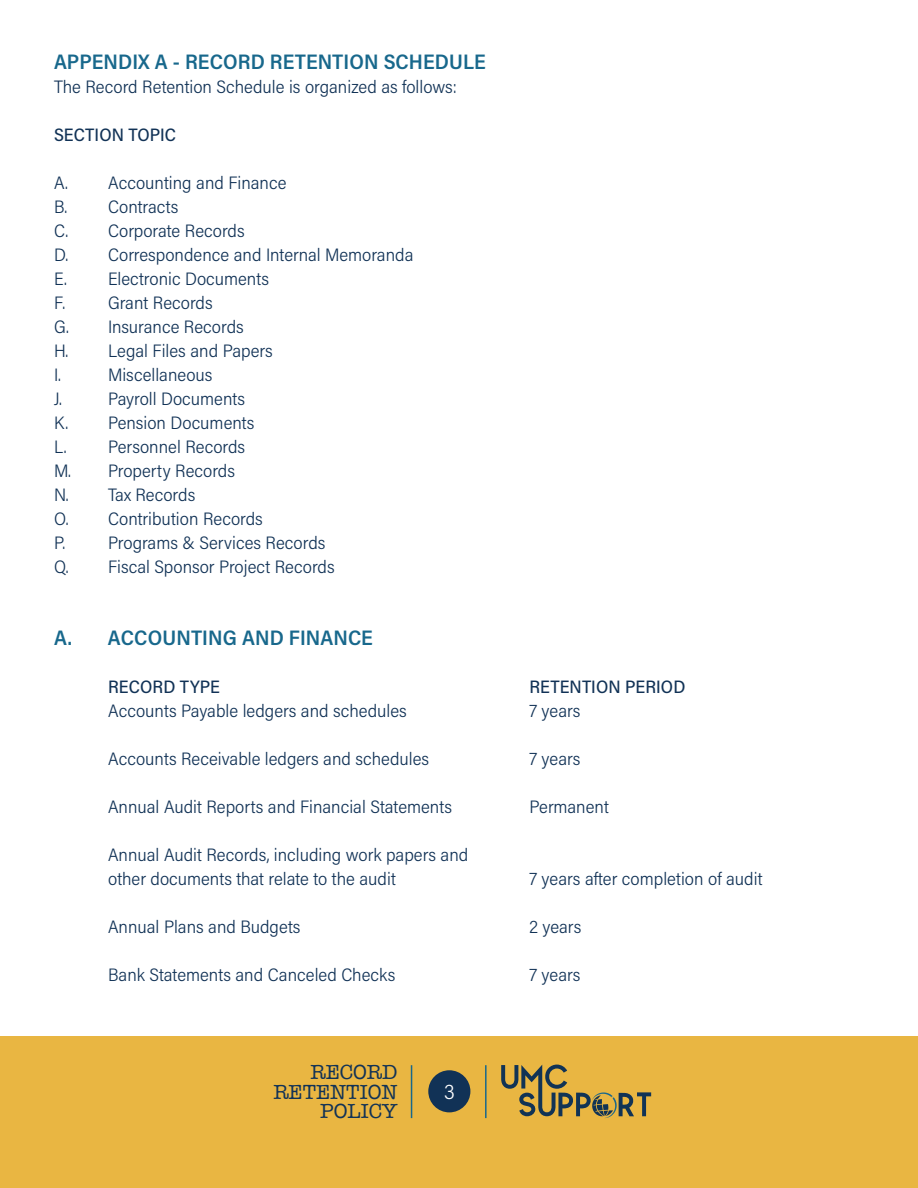
<style>
.page{position:relative;width:918px;height:1188px;background:#fff}
.page>*{position:absolute;margin:0;border:0;box-sizing:border-box;transform-origin:0 0}
.t1{font:600 21px "Acumin Pro Semi Cond";letter-spacing:.005em;color:#18688c}
.t2{font:21px/19.5px "American Typewriter";color:#113256;text-align:right}
.t3{font:300 21px "Acumin Pro Semi Cond";color:#fff}
.t4{font:300 18px "Acumin Pro Semi Cond";color:#113256}
.t5{font:500 18px "Acumin Pro Semi Cond";letter-spacing:.005em;color:#113256}
</style>
<div class="page">
<div style="left:0;top:1037px;width:918px;height:151px;background:#e9b642"></div>
<div style="left:428px;top:1070px;width:42px;height:42px;background:#113256;border-radius:50%"></div>
<svg style="left:501px;top:1065px;width:150px;height:53px"></svg>
<hr style="left:411px;top:1065px;width:1px;height:53px;background:#18688c">
<hr style="left:485px;top:1065px;width:2px;height:53px;background:#18688c">
<p class="t1" style="left:54px;top:47px;width:433px">APPENDIX A - RECORD RETENTION SCHEDULE</p>
<p class="t4" style="left:54px;top:75px;width:405px">The Record Retention Schedule is organized as follows:</p>
<p class="t5" style="left:54px;top:123px;width:124px">SECTION TOPIC</p>
<p class="t4" style="left:54px;top:171px;width:234px">A. Accounting and Finance</p>
<p class="t4" style="left:54px;top:195px;width:126px">B. Contracts</p>
<p class="t4" style="left:54px;top:219px;width:192px">C. Corporate Records</p>
<p class="t4" style="left:54px;top:243px;width:361px">D. Correspondence and Internal Memoranda</p>
<p class="t4" style="left:54px;top:267px;width:217px">E. Electronic Documents</p>
<p class="t4" style="left:54px;top:291px;width:160px">F. Grant Records</p>
<p class="t4" style="left:54px;top:315px;width:191px">G. Insurance Records</p>
<p class="t4" style="left:54px;top:339px;width:220px">H. Legal Files and Papers</p>
<p class="t4" style="left:54px;top:363px;width:8px">I.</p>
<p class="t4" style="left:108px;top:363px;width:106px">Miscellaneous</p>
<p class="t4" style="left:54px;top:387px;width:10px">J.</p>
<p class="t4" style="left:108px;top:387px;width:139px">Payroll Documents</p>
<p class="t4" style="left:54px;top:411px;width:202px">K. Pension Documents</p>
<p class="t4" style="left:54px;top:435px;width:193px">L. Personnel Records</p>
<p class="t4" style="left:54px;top:459px;width:183px">M. Property Records</p>
<p class="t4" style="left:54px;top:483px;width:143px">N. Tax Records</p>
<p class="t4" style="left:54px;top:507px;width:210px">O. Contribution Records</p>
<p class="t4" style="left:54px;top:531px;width:273px">P. Programs &amp; Services Records</p>
<p class="t4" style="left:54px;top:555px;width:282px">Q. Fiscal Sponsor Project Records</p>
<p class="t1" style="left:54px;top:623px;width:320px">A. ACCOUNTING AND FINANCE</p>
<p class="t5" style="left:108px;top:675px;width:113px">RECORD TYPE</p>
<p class="t5" style="left:530px;top:675px;width:157px">RETENTION PERIOD</p>
<p class="t4" style="left:108px;top:699px;width:300px">Accounts Payable ledgers and schedules</p>
<p class="t4" style="left:530px;top:699px;width:53px">7 years</p>
<p class="t4" style="left:108px;top:747px;width:323px">Accounts Receivable ledgers and schedules</p>
<p class="t4" style="left:530px;top:747px;width:53px">7 years</p>
<p class="t4" style="left:108px;top:795px;width:345px">Annual Audit Reports and Financial Statements</p>
<p class="t4" style="left:530px;top:795px;width:81px">Permanent</p>
<p class="t4" style="left:108px;top:843px;width:362px">Annual Audit Records, including work papers and</p>
<p class="t4" style="left:108px;top:867px;width:289px">other documents that relate to the audit</p>
<p class="t4" style="left:530px;top:867px;width:235px">7 years after completion of audit</p>
<p class="t4" style="left:108px;top:915px;width:194px">Annual Plans and Budgets</p>
<p class="t4" style="left:530px;top:915px;width:53px">2 years</p>
<p class="t4" style="left:108px;top:963px;width:289px">Bank Statements and Canceled Checks</p>
<p class="t4" style="left:530px;top:963px;width:53px">7 years</p>
<p class="t2" style="left:273px;top:1062px;width:126px">RECORD<br>RETENTION<br>POLICY</p>
<p class="t3" style="left:444px;top:1077px;width:12px">3</p>
</div>
